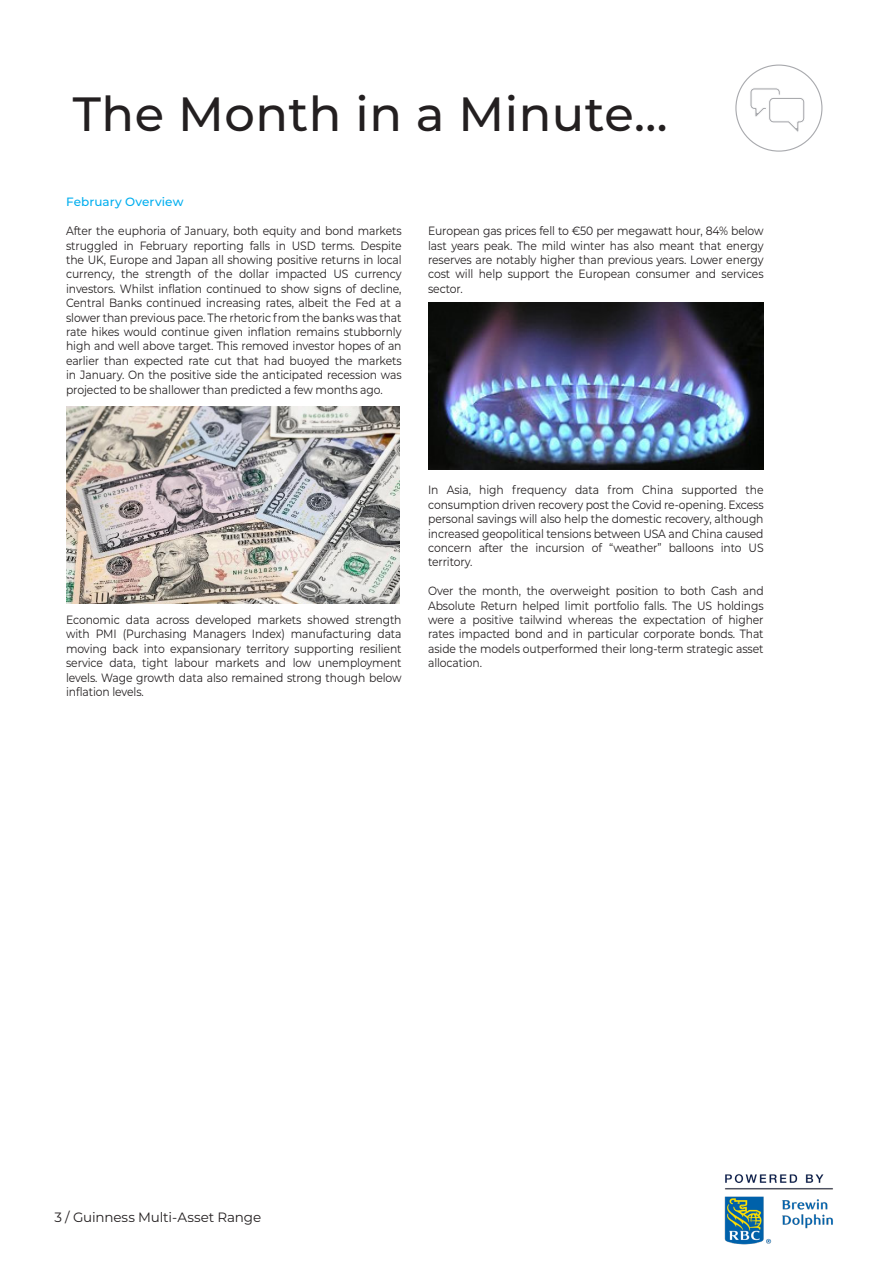
<style>
.page{position:relative;width:893px;height:1263px;background:#fff}
.page>*{position:absolute;margin:0;border:0;box-sizing:border-box;transform-origin:0 0}
.t1{font:500 48px "Montserrat";letter-spacing:.01em;color:#231f20}
.t2{font:13.5px "Montserrat";letter-spacing:-.01em;color:#231f20}
.t3{font:12px/14.4px "Montserrat";letter-spacing:-.01em;color:#231f20;text-align:justify;scale:.9 1}
.t4{font:500 12px "Montserrat";letter-spacing:.005em;color:#00aeef}
</style>
<div class="page">
<img style="left:724px;top:1174px;width:109px;height:71px">
<svg style="left:750px;top:88px;width:55px;height:44px"></svg>
<img style="left:428px;top:302px;width:335px;height:168px">
<img style="left:66px;top:406px;width:334px;height:198px">
<p class="t1" style="left:73px;top:81px;width:596px">The Month in a Minute...</p>
<p class="t4" style="left:66px;top:194px;width:119px">February Overview</p>
<p class="t3" style="left:66px;top:223px;width:374px">After the euphoria of January, both equity and bond markets struggled in February reporting falls in USD terms. Despite the UK, Europe and Japan all showing positive returns in local currency, the strength of the dollar impacted US currency investors. Whilst inflation continued to show signs of decline, Central Banks continued increasing rates, albeit the Fed at a slower than previous pace. The rhetoric from the banks was that rate hikes would continue given inflation remains stubbornly high and well above target. This removed investor hopes of an earlier than expected rate cut that had buoyed the markets in January. On the positive side the anticipated recession was projected to be shallower than predicted a few months ago.</p>
<p class="t3" style="left:428px;top:223px;width:374px">European gas prices fell to €50 per megawatt hour, 84% below last years peak. The mild winter has also meant that energy reserves are notably higher than previous years. Lower energy cost will help support the European consumer and services sector.</p>
<p class="t3" style="left:66px;top:612px;width:374px">Economic data across developed markets showed strength with PMI (Purchasing Managers Index) manufacturing data moving back into expansionary territory supporting resilient service data, tight labour markets and low unemployment levels. Wage growth data also remained strong though below inflation levels.</p>
<p class="t3" style="left:428px;top:483px;width:374px">In Asia, high frequency data from China supported the consumption driven recovery post the Covid re-opening. Excess personal savings will also help the domestic recovery, although increased geopolitical tensions between USA and China caused concern after the incursion of “weather” balloons into US territory.</p>
<p class="t3" style="left:428px;top:583px;width:374px">Over the month, the overweight position to both Cash and Absolute Return helped limit portfolio falls. The US holdings were a positive tailwind whereas the expectation of higher rates impacted bond and in particular corporate bonds. That aside the models outperformed their long-term strategic asset allocation.</p>
<p class="t2" style="left:54px;top:1208px;width:208px">3 / Guinness Multi-Asset Range</p>
</div>
